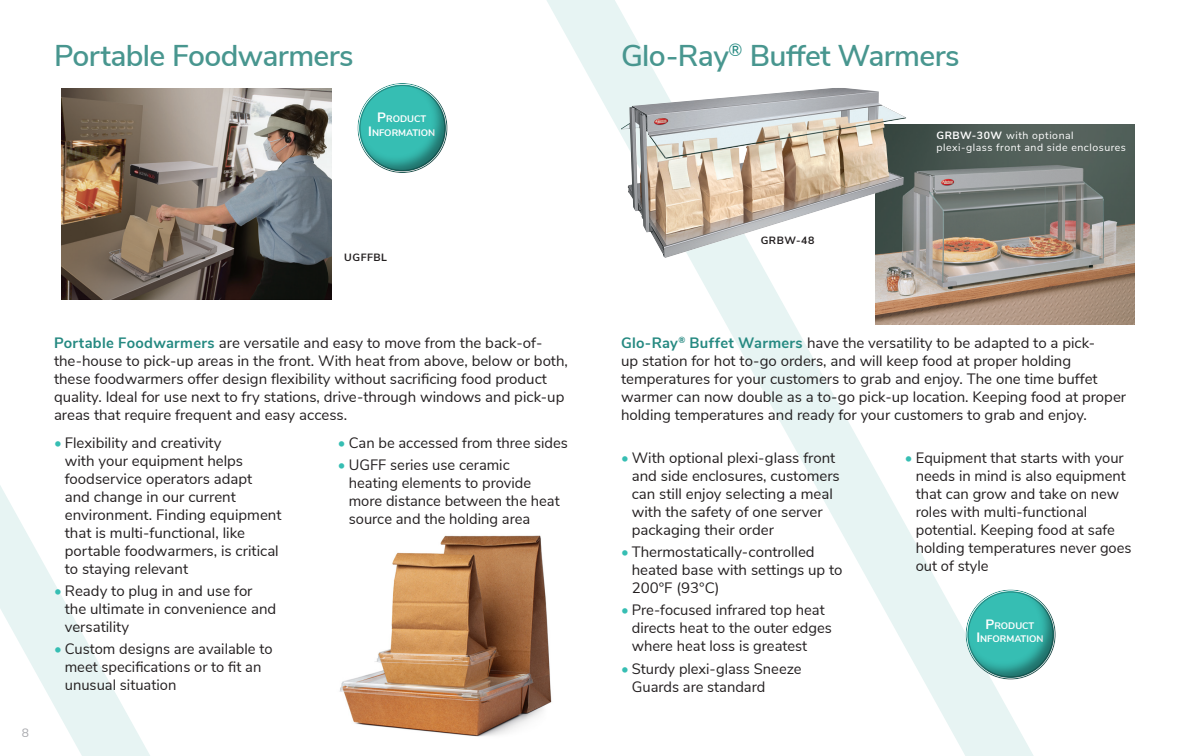
<style>
.page{position:relative;width:1188px;height:756px;background:#fff}
.page>*{position:absolute;margin:0;border:0;box-sizing:border-box;transform-origin:0 0}
.t1{font:600 30px "Nunito Sans";letter-spacing:-.02em;color:#48968f}
.BULLET_POINTS{font:15px/18px "Nunito Sans";color:#231f20}
.t2{font:12px "Nunito Sans";color:#a8a9ad}
.t3{font:10.5px/12px "Nunito Sans";letter-spacing:.05em;color:#fff}
.t4{font:700 10.5px "Nunito Sans";letter-spacing:.05em;color:#231f20}
.t5{font:700 9.45px/13.5px "Nunito Sans";color:#fff;text-align:center}
.s1{font-size:13.5px}
.s2{font-weight:700}
.s3{font-weight:700;color:#258981}
.s4{color:#36beb3}
</style>
<div class="page">
<svg style="left:0;top:485px;width:150px;height:271px"></svg>
<svg style="left:547px;top:0;width:487px;height:756px"></svg>
<img style="left:339px;top:525px;width:231px;height:220px">
<img style="left:875px;top:125px;width:259px;height:199px">
<img style="left:61px;top:89px;width:270px;height:210px">
<img style="left:621px;top:88px;width:285px;height:170px">
<div style="left:945px;top:568px;width:130px;height:132px;background:#231f20;opacity:.48"></div>
<div style="left:337px;top:61px;width:130px;height:132px;background:#231f20;opacity:.48"></div>
<p class="t1" style="left:54px;top:34px;width:301px">Portable Foodwarmers</p>
<p class="t1" style="left:621px;top:34px;width:340px">Glo-Ray<sup>®</sup> Buffet Warmers</p>
<p class="t5" style="left:368px;top:112px;width:69px"><span class="s1">P</span>RODUCT<br><span class="s1">I</span>NFORMATION</p>
<p class="t3" style="left:937px;top:128px;width:191px"><span class="s2">GRBW-30W</span> with optional plexi-glass front and side enclosures</p>
<p class="t4" style="left:344px;top:250px;width:44px">UGFFBL</p>
<p class="t2" style="left:22px;top:724px;width:9px">8</p>
<p class="BULLET_POINTS" style="left:54px;top:333px;width:516px"><span class="s3">Portable Foodwarmers</span> are versatile and easy to move from the back-of&shy;the-house to pick-up areas in the front. With heat from above, below or both, these foodwarmers offer design flexibility without sacrificing food product quality. Ideal for use next to fry stations, drive-through windows and pick-up areas that require frequent and easy access.</p>
<p class="BULLET_POINTS" style="left:65px;top:433px;width:218px;text-indent:-11px"><span class="s4">•</span> Flexibility and creativity<br>with your equipment helps foodservice operators adapt<br>and change in our current environment. Finding equipment that is multi-functional, like portable foodwarmers, is critical to staying relevant</p>
<p class="BULLET_POINTS" style="left:65px;top:581px;width:213px;text-indent:-11px"><span class="s4">•</span> Ready to plug in and use for the ultimate in convenience and versatility</p>
<p class="BULLET_POINTS" style="left:65px;top:639px;width:209px;text-indent:-11px"><span class="s4">•</span> Custom designs are available to meet specifications or to fit an unusual situation</p>
<p class="BULLET_POINTS" style="left:338px;top:433px;width:232px"><span class="s4">•</span> Can be accessed from three sides</p>
<p class="BULLET_POINTS" style="left:349px;top:455px;width:212px;text-indent:-11px"><span class="s4">•</span> UGFF series use ceramic heating elements to provide more distance between the heat source and the holding area</p>
<p class="t4" style="left:761px;top:233px;width:55px">GRBW-48</p>
<p class="BULLET_POINTS" style="left:621px;top:333px;width:507px"><span class="s3">Glo-Ray</span><sup>®</sup> <span class="s3">Buffet Warmers</span> have the versatility to be adapted to a pick-<br>up station for hot to-go orders, and will keep food at proper holding temperatures for your customers to grab and enjoy. The one time buffet warmer can now double as a to-go pick-up location. Keeping food at proper holding temperatures and ready for your customers to grab and enjoy.</p>
<p class="BULLET_POINTS" style="left:632px;top:448px;width:210px;text-indent:-11px"><span class="s4">•</span> With optional plexi-glass front and side enclosures, customers can still enjoy selecting a meal with the safety of one server packaging their order</p>
<p class="BULLET_POINTS" style="left:632px;top:542px;width:212px;text-indent:-11px"><span class="s4">•</span> Thermostatically-controlled heated base with settings up to<br>200°F (93°C)</p>
<p class="BULLET_POINTS" style="left:632px;top:600px;width:202px;text-indent:-11px"><span class="s4">•</span> Pre-focused infrared top heat directs heat to the outer edges where heat loss is greatest</p>
<p class="BULLET_POINTS" style="left:632px;top:659px;width:171px;text-indent:-11px"><span class="s4">•</span> Sturdy plexi-glass Sneeze<br>Guards are standard</p>
<p class="BULLET_POINTS" style="left:916px;top:448px;width:217px;text-indent:-11px"><span class="s4">•</span> Equipment that starts with your needs in mind is also equipment that can grow and take on new roles with multi-functional potential. Keeping food at safe holding temperatures never goes out of style</p>
<p class="t5" style="left:976px;top:618px;width:69px"><span class="s1">P</span>RODUCT<br><span class="s1">I</span>NFORMATION</p>
</div>
